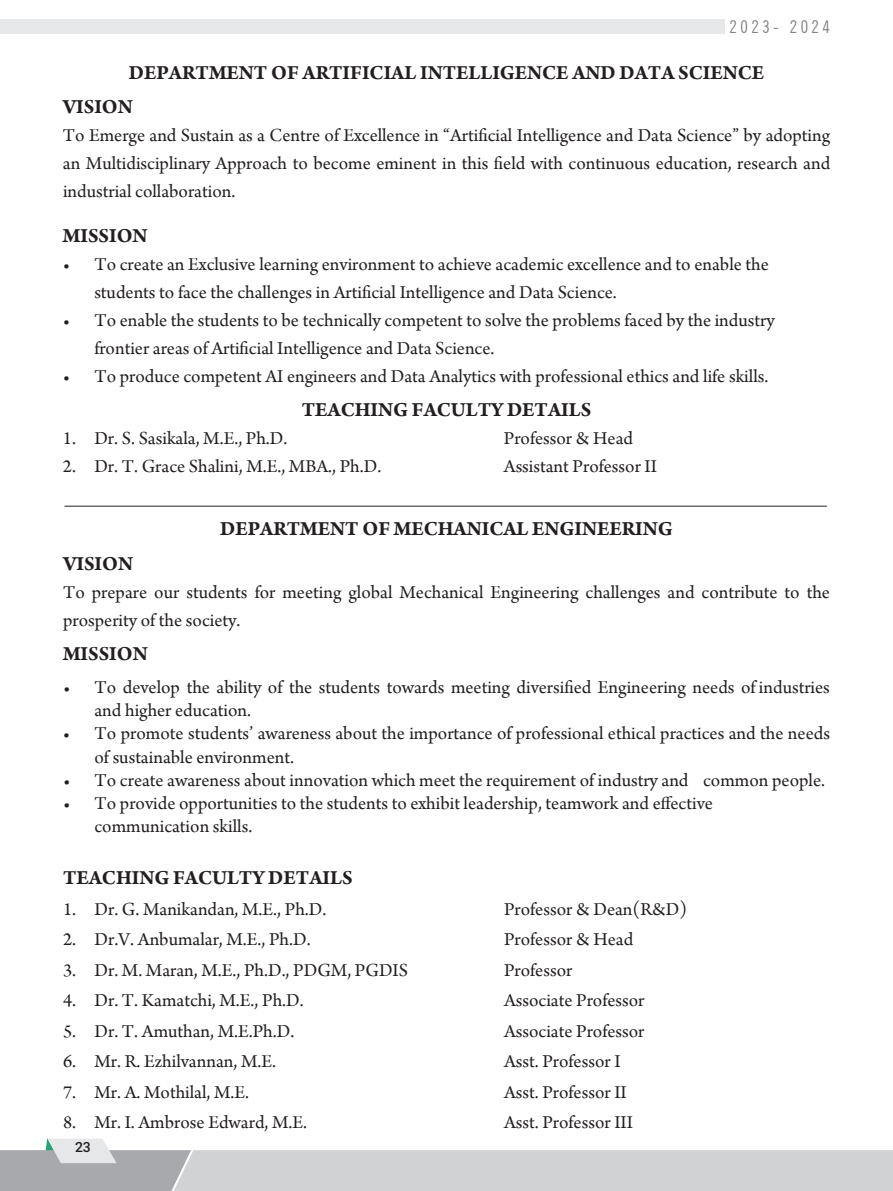
<style>
.page{position:relative;width:893px;height:1191px;background:#fff}
.page>*{position:absolute;margin:0;border:0;box-sizing:border-box;transform-origin:0 0}
.t1{font:700 21px/34.5px "Arno Pro";color:#231f20}
.t2{font:19.25px/28px "Arno Pro";color:#231f20}
.t3{font:condensed 17.5px "News Gothic BT";letter-spacing:.2em;color:#808285}
.t4{font:500 14px "Roboto";color:#231f20}
</style>
<div class="page">
<svg style="left:0;top:1138px;width:893px;height:53px"></svg>
<div style="left:0;top:19px;width:724px;height:14px;background:#e6e7e9"></div>
<hr style="left:64px;top:506px;width:763px;height:1px;background:#231f20">
<p class="t3" style="left:729px;top:16px;width:102px">2023- 2024</p>
<p class="t1" style="left:63px;top:56px;width:703px;text-indent:66px">DEPARTMENT OF ARTIFICIAL INTELLIGENCE AND DATA SCIENCE<br>VISION</p>
<p class="t2" style="left:63px;top:122px;width:769px;text-align:justify">To Emerge and Sustain as a Centre of Excellence in “Artificial Intelligence and Data Science” by adopting an Multidisciplinary Approach to become eminent in this field with continuous education, research and industrial collaboration.</p>
<p class="t1" style="left:63px;top:219px;width:86px">MISSION</p>
<p class="t2" style="left:94px;top:251px;width:676px;text-indent:-31px">• To create an Exclusive learning environment to achieve academic excellence and to enable the students to face the challenges in Artificial Intelligence and Data Science.</p>
<p class="t2" style="left:94px;top:307px;width:682px;text-indent:-31px">• To enable the students to be technically competent to solve the problems faced by the industry frontier areas of Artificial Intelligence and Data Science.</p>
<p class="t2" style="left:63px;top:363px;width:707px">• To produce competent AI engineers and Data Analytics with professional ethics and life skills.</p>
<p class="t1" style="left:302px;top:393px;width:291px">TEACHING FACULTY DETAILS</p>
<p class="t2" style="left:63px;top:425px;width:226px">1. Dr. S. Sasikala, M.E., Ph.D.</p>
<p class="t2" style="left:504px;top:425px;width:131px">Professor &amp; Head</p>
<p class="t2" style="left:63px;top:453px;width:320px">2. Dr. T. Grace Shalini, M.E., MBA., Ph.D.</p>
<p class="t2" style="left:504px;top:453px;width:155px">Assistant Professor II</p>
<p class="t1" style="left:220px;top:513px;width:454px">DEPARTMENT OF MECHANICAL ENGINEERING</p>
<p class="t1" style="left:63px;top:547px;width:72px">VISION</p>
<p class="t2" style="left:63px;top:579px;width:768px">To prepare our students for meeting global Mechanical Engineering challenges and contribute to the prosperity of the society.</p>
<p class="t1" style="left:63px;top:637px;width:86px">MISSION</p>
<p class="t2" style="left:94px;top:677px;width:737px;line-height:23.1px;text-indent:-31px">• To develop the ability of the students towards meeting diversified Engineering needs of industries and higher education.</p>
<p class="t2" style="left:94px;top:723px;width:737px;line-height:23.1px;text-indent:-32px">• To promote students’ awareness about the importance of professional ethical practices and the needs of sustainable environment.</p>
<p class="t2" style="left:63px;top:767px;width:764px">• To create awareness about innovation which meet the requirement of industry and common people.</p>
<p class="t2" style="left:94px;top:792px;width:620px;line-height:23.1px;text-indent:-31px">• To provide opportunities to the students to exhibit leadership, teamwork and effective communication skills.</p>
<p class="t1" style="left:63px;top:862px;width:291px">TEACHING FACULTY DETAILS</p>
<p class="t2" style="left:63px;top:896px;width:265px">1. Dr. G. Manikandan, M.E., Ph.D.</p>
<p class="t2" style="left:504px;top:896px;width:185px">Professor &amp; Dean(R&amp;D)</p>
<p class="t2" style="left:63px;top:926px;width:249px">2. Dr.V. Anbumalar, M.E., Ph.D.</p>
<p class="t2" style="left:504px;top:926px;width:131px">Professor &amp; Head</p>
<p class="t2" style="left:63px;top:957px;width:347px">3. Dr. M. Maran, M.E., Ph.D., PDGM, PGDIS</p>
<p class="t2" style="left:504px;top:957px;width:70px">Professor</p>
<p class="t2" style="left:63px;top:987px;width:242px">4. Dr. T. Kamatchi, M.E., Ph.D.</p>
<p class="t2" style="left:504px;top:987px;width:142px">Associate Professor</p>
<p class="t2" style="left:63px;top:1018px;width:233px">5. Dr. T. Amuthan, M.E.Ph.D.</p>
<p class="t2" style="left:504px;top:1018px;width:142px">Associate Professor</p>
<p class="t2" style="left:63px;top:1048px;width:215px">6. Mr. R. Ezhilvannan, M.E.</p>
<p class="t2" style="left:504px;top:1048px;width:118px">Asst. Professor I</p>
<p class="t2" style="left:63px;top:1078px;width:188px">7. Mr. A. Mothilal, M.E.</p>
<p class="t2" style="left:504px;top:1078px;width:124px">Asst. Professor II</p>
<p class="t2" style="left:63px;top:1109px;width:246px">8. Mr. I. Ambrose Edward, M.E.</p>
<p class="t2" style="left:504px;top:1109px;width:130px">Asst. Professor III</p>
<p class="t4" style="left:75px;top:1137px;width:17px">23</p>
</div>
